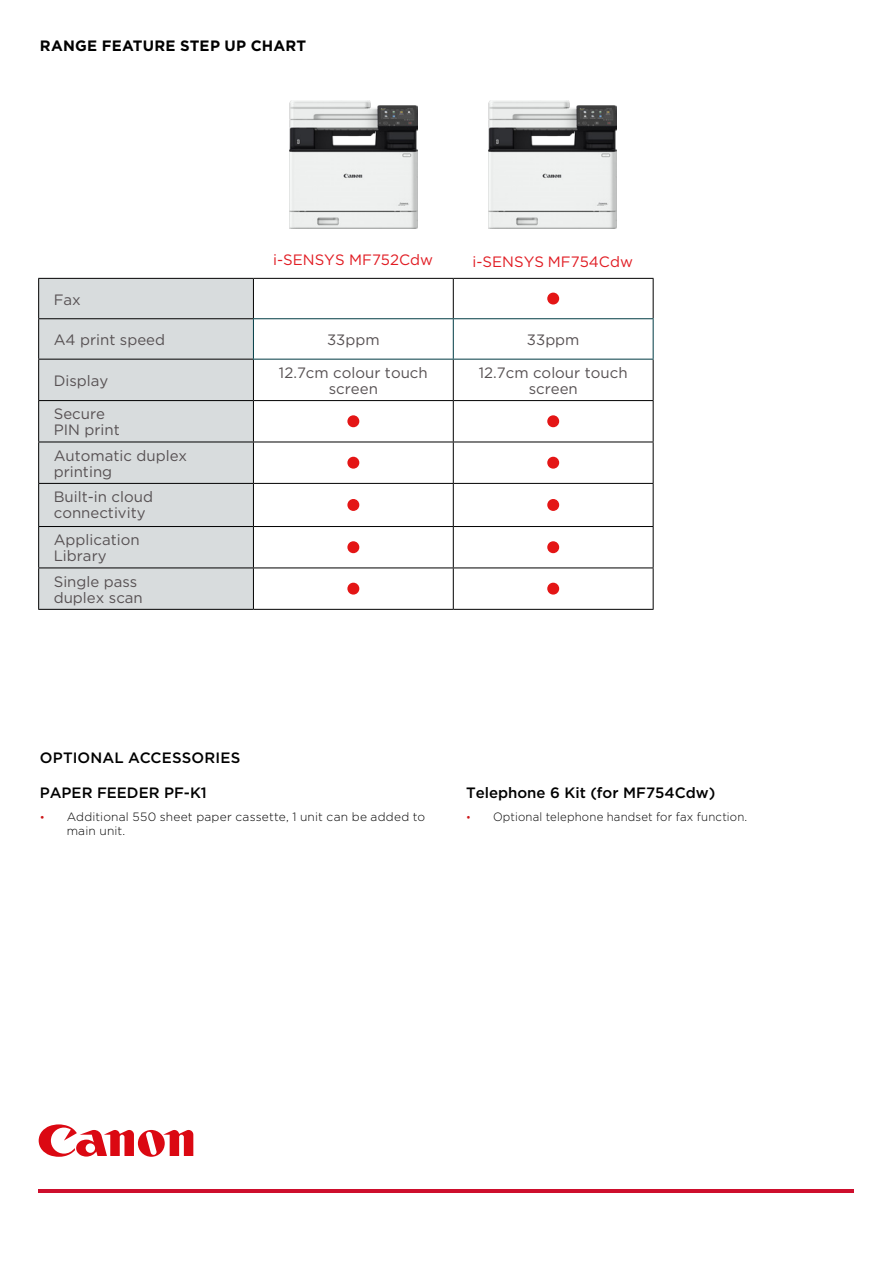
<style>
.page{position:relative;width:893px;height:1263px;background:#fff}
.page>*{position:absolute;margin:0;border:0;box-sizing:border-box;transform-origin:0 0}
.t1{font:15px/16.2px "Gotham";color:#575153}
.t2{font:500 15px "Gotham";color:#000}
.t3{font:15px "Gotham";color:#e11c23}
.t4{font:700 15px "Gotham";letter-spacing:.01em;color:#000}
.t5{font:300 12px/14.4px "Gotham";letter-spacing:.015em;color:#000}
.t6{font:300 12px "Gotham";letter-spacing:.015em;color:#000;scale:.95 1}
.s1{font-weight:400;font-size:10.5px;color:#cd1719}
</style>
<div class="page">
<img style="left:290px;top:100px;width:127px;height:129px">
<img style="left:489px;top:100px;width:128px;height:129px">
<svg style="left:39px;top:1124px;width:154px;height:33px"></svg>
<hr style="left:39px;top:1189px;width:815px;height:3px;background:#ce0e2d">
<div style="left:39px;top:279px;width:214px;height:330px;background:#d8dcdd"></div>
<svg style="left:254px;top:279px;width:399px;height:330px"></svg>
<hr style="left:253px;top:278px;width:200px;height:1px;background:#000">
<hr style="left:253px;top:400px;width:200px;height:1px;background:#000">
<hr style="left:253px;top:442px;width:200px;height:1px;background:#000">
<hr style="left:253px;top:483px;width:200px;height:1px;background:#000">
<hr style="left:253px;top:526px;width:200px;height:1px;background:#000">
<hr style="left:253px;top:567px;width:200px;height:1px;background:#000">
<hr style="left:253px;top:609px;width:200px;height:1px;background:#000">
<hr style="left:453px;top:278px;width:201px;height:1px;background:#000">
<hr style="left:453px;top:279px;width:1px;height:39px;background:#000">
<hr style="left:453px;top:360px;width:1px;height:40px;background:#000">
<hr style="left:453px;top:400px;width:201px;height:1px;background:#000">
<hr style="left:453px;top:401px;width:1px;height:41px;background:#000">
<hr style="left:453px;top:442px;width:201px;height:1px;background:#000">
<hr style="left:453px;top:442px;width:1px;height:41px;background:#000">
<hr style="left:453px;top:483px;width:201px;height:1px;background:#000">
<hr style="left:453px;top:484px;width:1px;height:42px;background:#000">
<hr style="left:453px;top:526px;width:201px;height:1px;background:#000">
<hr style="left:453px;top:527px;width:1px;height:40px;background:#000">
<hr style="left:453px;top:567px;width:201px;height:1px;background:#000">
<hr style="left:453px;top:568px;width:1px;height:41px;background:#000">
<hr style="left:453px;top:609px;width:201px;height:1px;background:#000">
<hr style="left:653px;top:279px;width:1px;height:39px;background:#000">
<hr style="left:653px;top:360px;width:1px;height:40px;background:#000">
<hr style="left:653px;top:401px;width:1px;height:41px;background:#000">
<hr style="left:653px;top:442px;width:1px;height:41px;background:#000">
<hr style="left:653px;top:484px;width:1px;height:42px;background:#000">
<hr style="left:653px;top:527px;width:1px;height:40px;background:#000">
<hr style="left:653px;top:568px;width:1px;height:41px;background:#000">
<hr style="left:38px;top:278px;width:215px;height:1px;background:#000">
<hr style="left:38px;top:279px;width:1px;height:39px;background:#000">
<hr style="left:253px;top:279px;width:1px;height:39px;background:#000">
<hr style="left:38px;top:318px;width:215px;height:1px;background:#000">
<hr style="left:38px;top:319px;width:1px;height:40px;background:#000">
<hr style="left:38px;top:359px;width:215px;height:1px;background:#000">
<hr style="left:38px;top:360px;width:1px;height:40px;background:#000">
<hr style="left:253px;top:360px;width:1px;height:40px;background:#000">
<hr style="left:38px;top:400px;width:215px;height:1px;background:#000">
<hr style="left:38px;top:401px;width:1px;height:41px;background:#000">
<hr style="left:253px;top:401px;width:1px;height:41px;background:#000">
<hr style="left:38px;top:442px;width:215px;height:1px;background:#000">
<hr style="left:38px;top:442px;width:1px;height:41px;background:#000">
<hr style="left:253px;top:442px;width:1px;height:41px;background:#000">
<hr style="left:38px;top:483px;width:215px;height:1px;background:#000">
<hr style="left:38px;top:484px;width:1px;height:42px;background:#000">
<hr style="left:253px;top:484px;width:1px;height:42px;background:#000">
<hr style="left:38px;top:526px;width:215px;height:1px;background:#000">
<hr style="left:38px;top:527px;width:1px;height:40px;background:#000">
<hr style="left:253px;top:527px;width:1px;height:40px;background:#000">
<hr style="left:38px;top:567px;width:215px;height:1px;background:#000">
<hr style="left:38px;top:568px;width:1px;height:41px;background:#000">
<hr style="left:253px;top:568px;width:1px;height:41px;background:#000">
<hr style="left:38px;top:609px;width:215px;height:1px;background:#000">
<hr style="left:253px;top:318px;width:200px;height:1px;background:#003b44">
<hr style="left:253px;top:319px;width:1px;height:40px;background:#003b44">
<hr style="left:253px;top:359px;width:200px;height:1px;background:#003b44">
<hr style="left:453px;top:318px;width:201px;height:1px;background:#003b44">
<hr style="left:453px;top:319px;width:1px;height:40px;background:#003b44">
<hr style="left:453px;top:359px;width:201px;height:1px;background:#003b44">
<hr style="left:653px;top:319px;width:1px;height:40px;background:#003b44">
<div style="left:548px;top:293px;width:10px;height:11px;background:#e41515;border-radius:50%"></div>
<div style="left:547px;top:293px;width:12px;height:11px;border:2px solid #e41515;border-radius:50%"></div>
<div style="left:348px;top:416px;width:11px;height:10px;background:#e41515;border-radius:50%"></div>
<div style="left:347px;top:415px;width:12px;height:12px;border:2px solid #e41515;border-radius:50%"></div>
<div style="left:548px;top:416px;width:10px;height:10px;background:#e41515;border-radius:50%"></div>
<div style="left:547px;top:415px;width:12px;height:12px;border:2px solid #e41515;border-radius:50%"></div>
<div style="left:348px;top:457px;width:11px;height:11px;background:#e41515;border-radius:50%"></div>
<div style="left:347px;top:457px;width:12px;height:12px;border:2px solid #e41515;border-radius:50%"></div>
<div style="left:548px;top:457px;width:10px;height:11px;background:#e41515;border-radius:50%"></div>
<div style="left:547px;top:457px;width:12px;height:12px;border:2px solid #e41515;border-radius:50%"></div>
<div style="left:348px;top:500px;width:11px;height:10px;background:#e41515;border-radius:50%"></div>
<div style="left:347px;top:499px;width:12px;height:12px;border:2px solid #e41515;border-radius:50%"></div>
<div style="left:548px;top:500px;width:10px;height:10px;background:#e41515;border-radius:50%"></div>
<div style="left:547px;top:499px;width:12px;height:12px;border:2px solid #e41515;border-radius:50%"></div>
<div style="left:348px;top:542px;width:11px;height:10px;background:#e41515;border-radius:50%"></div>
<div style="left:347px;top:541px;width:12px;height:12px;border:2px solid #e41515;border-radius:50%"></div>
<div style="left:548px;top:542px;width:10px;height:10px;background:#e41515;border-radius:50%"></div>
<div style="left:547px;top:541px;width:12px;height:12px;border:2px solid #e41515;border-radius:50%"></div>
<div style="left:348px;top:583px;width:11px;height:11px;background:#e41515;border-radius:50%"></div>
<div style="left:347px;top:583px;width:12px;height:12px;border:2px solid #e41515;border-radius:50%"></div>
<div style="left:548px;top:583px;width:10px;height:11px;background:#e41515;border-radius:50%"></div>
<div style="left:547px;top:583px;width:12px;height:12px;border:2px solid #e41515;border-radius:50%"></div>
<p class="t4" style="left:40px;top:35px;width:268px">RANGE FEATURE STEP UP CHART</p>
<p class="t3" style="left:273px;top:250px;width:161px">i-SENSYS MF752Cdw</p>
<p class="t3" style="left:473px;top:252px;width:162px">i-SENSYS MF754Cdw</p>
<p class="t1" style="left:54px;top:291px;width:29px">Fax</p>
<p class="t1" style="left:54px;top:331px;width:113px">A4 print speed</p>
<p class="t1" style="left:327px;top:331px;width:54px">33ppm</p>
<p class="t1" style="left:527px;top:331px;width:54px">33ppm</p>
<p class="t1" style="left:54px;top:372px;width:56px">Display</p>
<p class="t1" style="left:279px;top:364px;width:150px;text-align:center">12.7cm colour touch screen</p>
<p class="t1" style="left:479px;top:364px;width:150px;text-align:center">12.7cm colour touch screen</p>
<p class="t1" style="left:54px;top:405px;width:68px">Secure<br>PIN print</p>
<p class="t1" style="left:54px;top:447px;width:135px">Automatic duplex printing</p>
<p class="t1" style="left:54px;top:488px;width:101px">Built-in cloud connectivity</p>
<p class="t1" style="left:54px;top:531px;width:87px">Application<br>Library</p>
<p class="t1" style="left:54px;top:573px;width:91px">Single pass duplex scan</p>
<p class="t2" style="left:40px;top:748px;width:202px">OPTIONAL ACCESSORIES</p>
<p class="t2" style="left:40px;top:782px;width:169px">PAPER FEEDER PF-K1</p>
<p class="t5" style="left:67px;top:809px;width:360px;text-indent:-27px"><span class="s1">•</span> Additional 550 sheet paper cassette, 1 unit can be added to main unit.</p>
<p class="t2" style="left:466px;top:782px;width:251px">Telephone 6 Kit (for MF754Cdw)</p>
<p class="t6" style="left:466px;top:809px;width:298px"><span class="s1">•</span> Optional telephone handset for fax function.</p>
</div>
